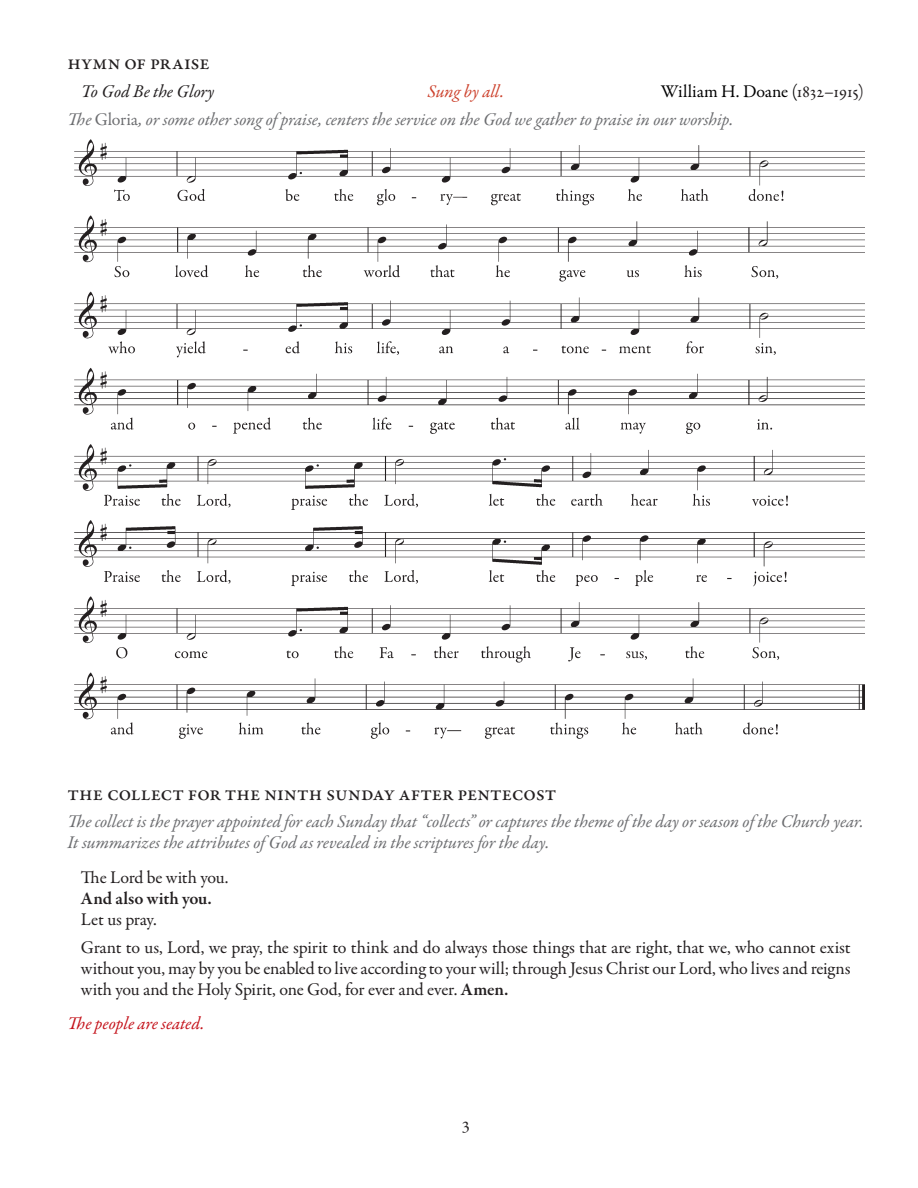
<style>
.page{position:relative;width:918px;height:1188px;background:#fff}
.page>*{position:absolute;margin:0;border:0;box-sizing:border-box;transform-origin:0 0}
._1-header{font:500 21px "Garamond Premr Pro";letter-spacing:-.005em;color:#231f20}
._1-header-2{font:500 21px "Garamond Premr Pro";letter-spacing:.015em;color:#231f20}
.t1{font:18px/21px "Garamond Premr Pro";letter-spacing:-.015em;color:#231f20;text-align:justify}
._1_ANNOTATIONS{font:italic 18px/21px "Garamond Premr Pro";letter-spacing:-.01em;color:#6c6d70}
.Title_Tune{font:18px "Garamond Premr Pro";letter-spacing:-.025em;color:#000}
.t2{font:italic 18px "Garamond Premr Pro";letter-spacing:-.01em;color:#c4121a}
.Title_Tune-2{font:italic 18px "Garamond Premr Pro";letter-spacing:-.005em;color:#231f20}
.t3{font:600 18px "Garamond Premr Pro";letter-spacing:-.005em;color:#231f20}
.Title_Tune-3{font:italic 18px "Garamond Premr Pro";letter-spacing:-.005em;color:#cc412c}
.t4{font:16.5px "Garamond Premr Pro";color:#231f20}
.s1{color:#231f20}
.s2{font-style:normal}
.s3{font-weight:600}
</style>
<div class="page">
<img style="left:74px;top:139px;width:791px;height:599px">
<p class="_1-header-2" style="left:68px;top:50px;width:144px">hymn of praise</p>
<p class="Title_Tune-2" style="left:81px;top:80px;width:135px">To God Be the Glory</p>
<p class="Title_Tune-3" style="left:427px;top:80px;width:78px">Sung by all.</p>
<p class="Title_Tune" style="left:661px;top:80px;width:205px">William H. Doane (<span class="s1">1832–1915)</span></p>
<p class="_1_ANNOTATIONS" style="left:68px;top:110px;width:668px">The <span class="s2">Gloria</span>, or some other song of praise, centers the service on the God we gather to praise in our worship.</p>
<p class="_1-header" style="left:67px;top:780px;width:490px">the collect for the ninth sunday after pentecost</p>
<p class="_1_ANNOTATIONS" style="left:67px;top:812px;width:798px">The collect is the prayer appointed for each Sunday that “collects” or captures the theme of the day or season of the Church year.<br>It summarizes the attributes of God as revealed in the scriptures for the day.</p>
<p class="t1" style="left:81px;top:867px;width:149px">The Lord be with you.</p>
<p class="t3" style="left:81px;top:887px;width:132px">And also with you.</p>
<p class="t1" style="left:81px;top:909px;width:77px">Let us pray.</p>
<p class="t1" style="left:81px;top:937px;width:771px">Grant to us, Lord, we pray, the spirit to think and do always those things that are right, that we, who cannot exist without you, may by you be enabled to live according to your will; through Jesus Christ our Lord, who lives and reigns with you and the Holy Spirit, one God, for ever and ever. <span class="s3">Amen.</span></p>
<p class="t2" style="left:67px;top:1012px;width:139px">The people are seated.</p>
<p class="t4" style="left:462px;top:1117px;width:10px">3</p>
</div>
